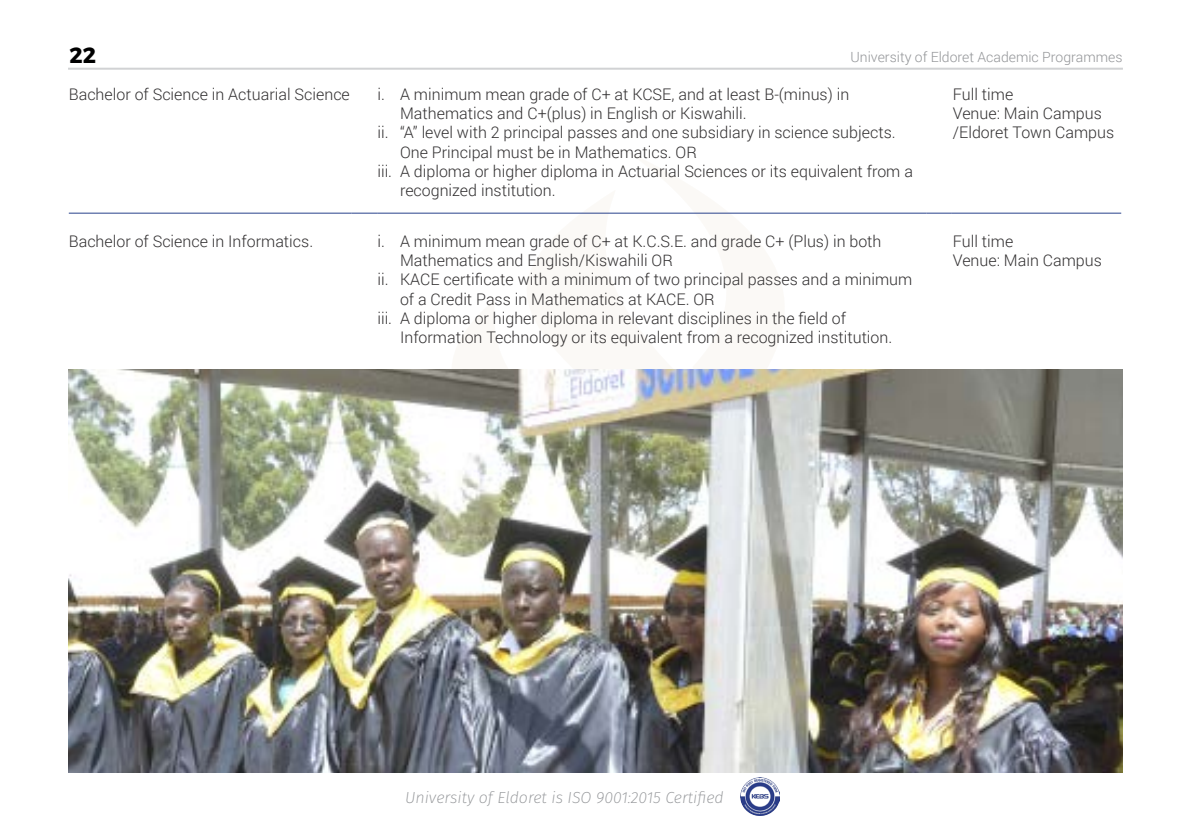
<style>
.page{position:relative;width:1191px;height:840px;background:#fff}
.page>*{position:absolute;margin:0;border:0;box-sizing:border-box;transform-origin:0 0}
.t1{font:700 22px "Montserrat";color:#000}
.t2{font:300 16px/19.2px "Roboto";color:#312f30}
.t3{font:italic 200 16px "Fira Sans";color:#939598}
.t4{font:300 14px "Roboto";color:#939598}
</style>
<div class="page">
<hr style="left:68px;top:68px;width:1055px;height:2px;background:#d1d2d4">
<img style="left:740px;top:777px;width:39px;height:38px">
<hr style="left:69px;top:213px;width:282px;height:1px;background:#28418b">
<svg style="left:351px;top:213px;width:26px;height:1px"></svg>
<hr style="left:377px;top:213px;width:549px;height:1px;background:#28418b">
<svg style="left:926px;top:213px;width:25px;height:1px"></svg>
<hr style="left:951px;top:213px;width:170px;height:1px;background:#28418b">
<img style="left:68px;top:370px;width:1055px;height:402px">
<h1 class="t1" style="left:69px;top:37px;width:28px">22</h1>
<p class="t4" style="left:850px;top:47px;width:273px">University of Eldoret Academic Programmes</p>
<p class="t2" style="left:69px;top:84px;width:282px">Bachelor of Science in Actuarial Science</p>
<p class="t2" style="left:377px;top:84px;width:473px">i. A minimum mean grade of C+ at KCSE, and at least B-(minus) in</p>
<p class="t2" style="left:400px;top:103px;width:348px">Mathematics and C+(plus) in English or Kiswahili.</p>
<p class="t2" style="left:377px;top:123px;width:520px">ii. “A” level with 2 principal passes and one subsidiary in science subjects.</p>
<p class="t2" style="left:400px;top:142px;width:298px">One Principal must be in Mathematics. OR</p>
<p class="t2" style="left:377px;top:161px;width:537px">iii. A diploma or higher diploma in Actuarial Sciences or its equivalent from a</p>
<p class="t2" style="left:400px;top:180px;width:157px">recognized institution.</p>
<p class="t2" style="left:69px;top:231px;width:246px">Bachelor of Science in Informatics.</p>
<p class="t2" style="left:377px;top:231px;width:505px">i. A minimum mean grade of C+ at K.C.S.E. and grade C+ (Plus) in both</p>
<p class="t2" style="left:400px;top:250px;width:274px">Mathematics and English/Kiswahili OR</p>
<p class="t2" style="left:377px;top:269px;width:536px">ii. KACE certificate with a minimum of two principal passes and a minimum</p>
<p class="t2" style="left:400px;top:288px;width:316px">of a Credit Pass in Mathematics at KACE. OR</p>
<p class="t2" style="left:377px;top:308px;width:470px">iii. A diploma or higher diploma in relevant disciplines in the field of</p>
<p class="t2" style="left:400px;top:327px;width:494px">Information Technology or its equivalent from a recognized institution.</p>
<p class="t2" style="left:952px;top:84px;width:163px">Full time<br>Venue: Main Campus /Eldoret Town Campus</p>
<p class="t2" style="left:952px;top:231px;width:151px">Full time<br>Venue: Main Campus</p>
<p class="t3" style="left:405px;top:785px;width:320px">University of Eldoret is ISO 9001:2015 Certified</p>
</div>
